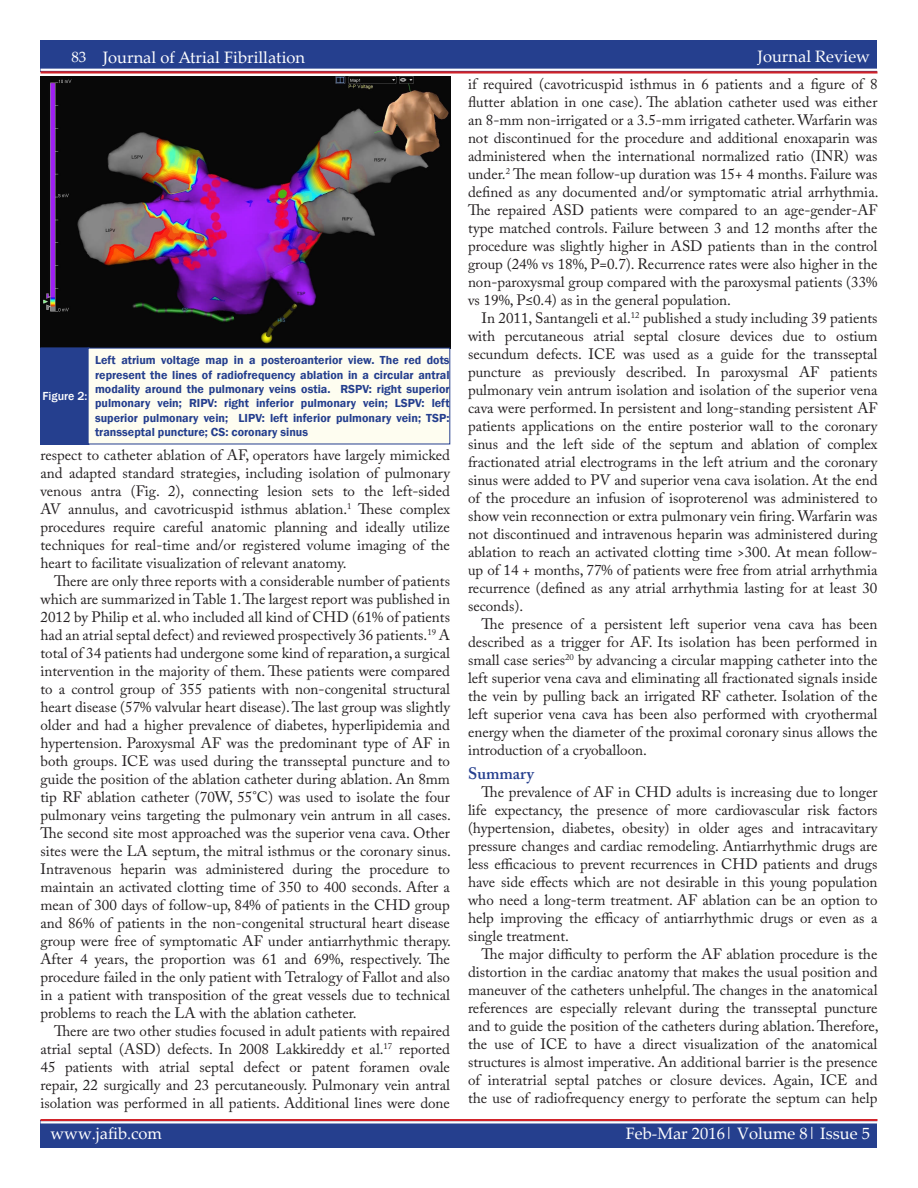
<style>
.page{position:relative;width:918px;height:1188px;background:#fff}
.page>*{position:absolute;margin:0;border:0;box-sizing:border-box;transform-origin:0 0}
.white_header_for_blu{font:16.5px "Palatino Linotype";color:#fff}
._10_Body_Text{font:600 16.5px "Adobe Caslon Pro";color:#253f8e}
._10_Body_Text-2{font:15px/18px "Adobe Caslon Pro";color:#231f20;text-align:justify}
.t1{font:600 12px/14.4px "Franklin Gothic";color:#253f8e;text-align:justify}
.t2{font:500 12px "Franklin Gothic";color:#fff}
</style>
<div class="page">
<div style="left:40px;top:1120px;width:838px;height:28px;background:#253f8e"></div>
<hr style="left:40px;top:1119px;width:838px;height:2px;background:#d1232a">
<hr style="left:40px;top:1121px;width:838px;height:3px;background:#fff">
<div style="left:40px;top:40px;width:838px;height:32px;background:#253f8e"></div>
<hr style="left:40px;top:71px;width:838px;height:3px;background:#d1232a">
<hr style="left:40px;top:69px;width:838px;height:2px;background:#fff">
<img style="left:41px;top:76px;width:409px;height:272px">
<div style="left:41px;top:348px;width:48px;height:96px;background:#253f8e"></div>
<div style="left:88px;top:348px;width:362px;height:96px;background:#fefdf0"></div>
<p class="white_header_for_blu" style="left:758px;top:45px;width:114px">Journal Review</p>
<p class="white_header_for_blu" style="left:71px;top:48px;width:235px"><sup>83</sup> Journal of Atrial Fibrillation</p>
<p class="white_header_for_blu" style="left:746px;top:47px;width:125px">Featured Review</p>
<p class="t2" style="left:42px;top:389px;width:46px">Figure 2:</p>
<p class="t1" style="left:95px;top:353px;width:356px">Left atrium voltage map in a posteroanterior view. The red dots represent the lines of radiofrequency ablation in a circular antral modality around the pulmonary veins ostia. RSPV: right superior pulmonary vein; RIPV: right inferior pulmonary vein; LSPV: left superior pulmonary vein; LIPV: left inferior pulmonary vein; TSP: transseptal puncture; CS: coronary sinus</p>
<p class="_10_Body_Text-2" style="left:40px;top:446px;width:411px">respect to catheter ablation of AF, operators have largely mimicked and adapted standard strategies, including isolation of pulmonary venous antra (Fig. 2), connecting lesion sets to the left-sided AV annulus, and cavotricuspid isthmus ablation.<sup>1</sup> These complex procedures require careful anatomic planning and ideally utilize techniques for real-time and/or registered volume imaging of the heart to facilitate visualization of relevant anatomy.</p>
<p class="_10_Body_Text-2" style="left:40px;top:572px;width:412px;text-indent:14px">There are only three reports with a considerable number of patients which are summarized in Table 1. The largest report was published in 2012 by Philip et al. who included all kind of CHD (61% of patients had an atrial septal defect) and reviewed prospectively 36 patients.<sup>19</sup> A total of 34 patients had undergone some kind of reparation, a surgical intervention in the majority of them. These patients were compared to a control group of 355 patients with non-congenital structural heart disease (57% valvular heart disease). The last group was slightly older and had a higher prevalence of diabetes, hyperlipidemia and hypertension. Paroxysmal AF was the predominant type of AF in both groups. ICE was used during the transseptal puncture and to guide the position of the ablation catheter during ablation. An 8mm tip RF ablation catheter (70W, 55°C) was used to isolate the four pulmonary veins targeting the pulmonary vein antrum in all cases.<br>The second site most approached was the superior vena cava. Other sites were the LA septum, the mitral isthmus or the coronary sinus.<br>Intravenous heparin was administered during the procedure to maintain an activated clotting time of 350 to 400 seconds. After a mean of 300 days of follow-up, 84% of patients in the CHD group and 86% of patients in the non-congenital structural heart disease group were free of symptomatic AF under antiarrhythmic therapy.<br>After 4 years, the proportion was 61 and 69%, respectively. The procedure failed in the only patient with Tetralogy of Fallot and also in a patient with transposition of the great vessels due to technical problems to reach the LA with the ablation catheter.</p>
<p class="_10_Body_Text-2" style="left:40px;top:1022px;width:411px;text-indent:14px">There are two other studies focused in adult patients with repaired atrial septal (ASD) defects. In 2008 Lakkireddy et al.<sup>17</sup> reported 45 patients with atrial septal defect or patent foramen ovale repair, 22 surgically and 23 percutaneously. Pulmonary vein antral isolation was performed in all patients. Additional lines were done</p>
<p class="_10_Body_Text-2" style="left:468px;top:74px;width:412px">if required (cavotricuspid isthmus in 6 patients and a figure of 8 flutter ablation in one case). The ablation catheter used was either an 8-mm non-irrigated or a 3.5-mm irrigated catheter. Warfarin was not discontinued for the procedure and additional enoxaparin was administered when the international normalized ratio (INR) was under.<sup>2</sup> The mean follow-up duration was 15+ 4 months. Failure was defined as any documented and/or symptomatic atrial arrhythmia.<br>The repaired ASD patients were compared to an age-gender-AF type matched controls. Failure between 3 and 12 months after the procedure was slightly higher in ASD patients than in the control group (24% vs 18%, P=0.7). Recurrence rates were also higher in the non-paroxysmal group compared with the paroxysmal patients (33% vs 19%, P≤0.4) as in the general population.</p>
<p class="_10_Body_Text-2" style="left:468px;top:308px;width:411px;text-indent:14px">In 2011, Santangeli et al.<sup>12</sup> published a study including 39 patients with percutaneous atrial septal closure devices due to ostium secundum defects. ICE was used as a guide for the transseptal puncture as previously described. In paroxysmal AF patients pulmonary vein antrum isolation and isolation of the superior vena cava were performed. In persistent and long-standing persistent AF patients applications on the entire posterior wall to the coronary sinus and the left side of the septum and ablation of complex fractionated atrial electrograms in the left atrium and the coronary sinus were added to PV and superior vena cava isolation. At the end of the procedure an infusion of isoproterenol was administered to show vein reconnection or extra pulmonary vein firing. Warfarin was not discontinued and intravenous heparin was administered during ablation to reach an activated clotting time &gt;300. At mean follow&shy;up of 14 + months, 77% of patients were free from atrial arrhythmia recurrence (defined as any atrial arrhythmia lasting for at least 30 seconds).</p>
<p class="_10_Body_Text-2" style="left:468px;top:614px;width:411px;text-indent:14px">The presence of a persistent left superior vena cava has been described as a trigger for AF. Its isolation has been performed in small case series<sup>20</sup> by advancing a circular mapping catheter into the left superior vena cava and eliminating all fractionated signals inside the vein by pulling back an irrigated RF catheter. Isolation of the left superior vena cava has been also performed with cryothermal energy when the diameter of the proximal coronary sinus allows the introduction of a cryoballoon.</p>
<p class="_10_Body_Text" style="left:468px;top:764px;width:68px">Summary</p>
<p class="_10_Body_Text-2" style="left:468px;top:783px;width:411px;text-indent:14px">The prevalence of AF in CHD adults is increasing due to longer life expectancy, the presence of more cardiovascular risk factors (hypertension, diabetes, obesity) in older ages and intracavitary pressure changes and cardiac remodeling. Antiarrhythmic drugs are less efficacious to prevent recurrences in CHD patients and drugs have side effects which are not desirable in this young population who need a long-term treatment. AF ablation can be an option to help improving the efficacy of antiarrhythmic drugs or even as a single treatment.</p>
<p class="_10_Body_Text-2" style="left:468px;top:945px;width:412px;text-indent:14px">The major difficulty to perform the AF ablation procedure is the distortion in the cardiac anatomy that makes the usual position and maneuver of the catheters unhelpful. The changes in the anatomical references are especially relevant during the transseptal puncture and to guide the position of the catheters during ablation. Therefore, the use of ICE to have a direct visualization of the anatomical structures is almost imperative. An additional barrier is the presence of interatrial septal patches or closure devices. Again, ICE and the use of radiofrequency energy to perforate the septum can help</p>
<p class="white_header_for_blu" style="left:51px;top:1122px;width:113px">www.jafib.com</p>
<p class="white_header_for_blu" style="left:626px;top:1122px;width:246px">Feb-Mar 2016| Volume 8| Issue 5</p>
</div>
